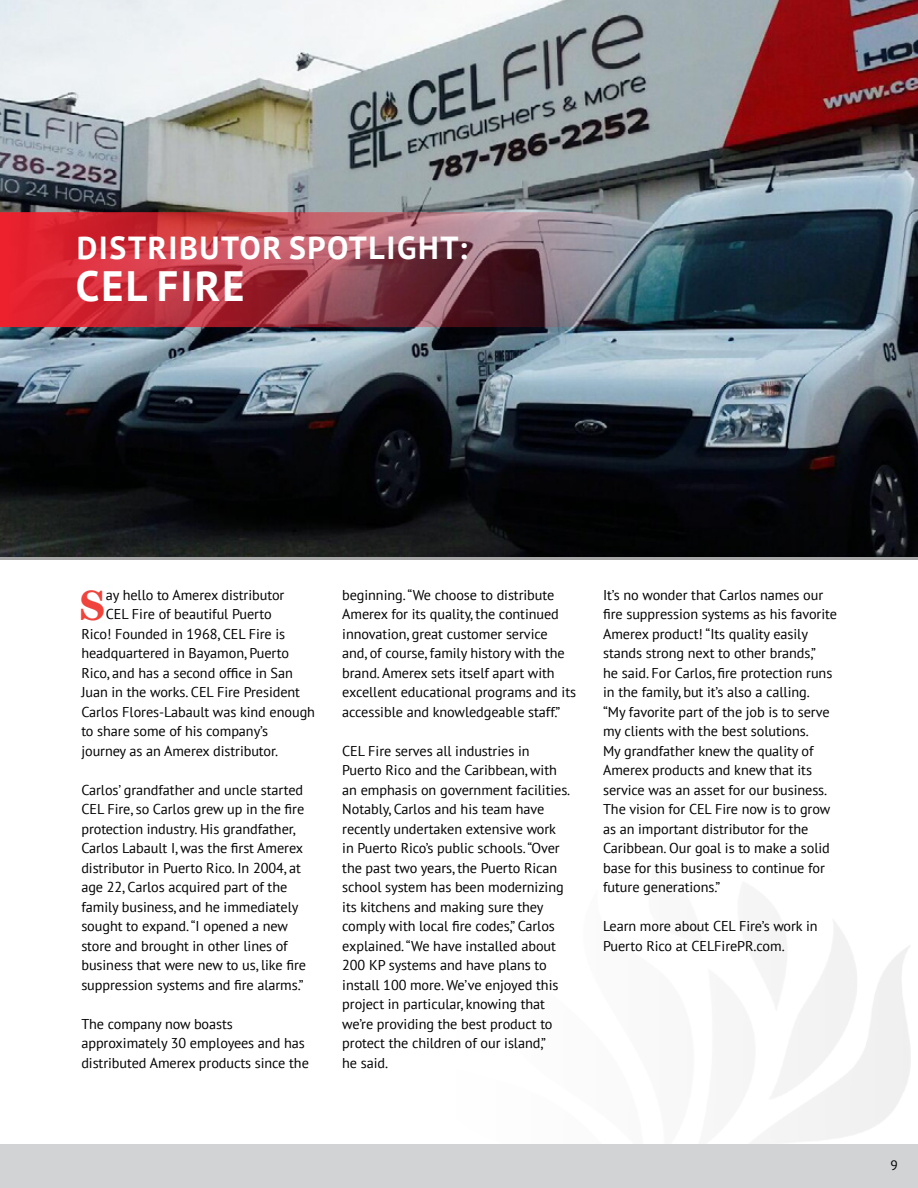
<style>
.page{position:relative;width:918px;height:1188px;background:#fff}
.page>*{position:absolute;margin:0;border:0;box-sizing:border-box;transform-origin:0 0}
.t1{font:700 42.6px "Century Std";color:#ef433b}
.t2{font:700 42.3px "PT Sans";letter-spacing:.05em;color:#fff}
.t3{font:700 31.8px "PT Sans";letter-spacing:.05em;color:#fff}
.t4{font:14.25px/19.5px "PT Sans";letter-spacing:-.005em;color:#000}
.t5{font:13.5px "PT Sans";color:#000}
</style>
<div class="page">
<img style="left:0;top:0;width:918px;height:556px">
<div style="left:0;top:1145px;width:918px;height:43px;background:#d1d3d4"></div>
<img style="left:0;top:212px;width:687px;height:115px">
<div style="left:0;top:213px;width:8px;height:114px;background:#ed202e"></div>
<h3 class="t3" style="left:77px;top:227px;width:392px">DISTRIBUTOR SPOTLIGHT:</h3>
<h2 class="t2" style="left:76px;top:258px;width:170px">CEL FIRE</h2>
<h1 class="t1" style="left:79px;top:580px;width:28px">S</h1>
<p class="t4" style="left:106px;top:585px;width:180px">ay hello to Amerex distributor</p>
<p class="t4" style="left:106px;top:604px;width:167px">CEL Fire of beautiful Puerto</p>
<p class="t4" style="left:81px;top:624px;width:205px">Rico! Founded in 1968, CEL Fire is</p>
<p class="t4" style="left:81px;top:643px;width:209px">headquartered in Bayamon, Puerto</p>
<p class="t4" style="left:81px;top:663px;width:213px">Rico, and has a second office in San</p>
<p class="t4" style="left:81px;top:682px;width:220px">Juan in the works. CEL Fire President</p>
<p class="t4" style="left:81px;top:702px;width:235px">Carlos Flores-Labault was kind enough</p>
<p class="t4" style="left:81px;top:721px;width:188px">to share some of his company’s</p>
<p class="t4" style="left:81px;top:741px;width:198px">journey as an Amerex distributor.</p>
<p class="t4" style="left:81px;top:780px;width:226px">Carlos’ grandfather and uncle started CEL Fire, so Carlos grew up in the fire protection industry. His grandfather, Carlos Labault I, was the first Amerex distributor in Puerto Rico. In 2004, at age 22, Carlos acquired part of the family business, and he immediately sought to expand. “I opened a new store and brought in other lines of business that were new to us, like fire suppression systems and fire alarms.”</p>
<p class="t4" style="left:81px;top:1014px;width:229px">The company now boasts approximately 30 employees and has distributed Amerex products since the</p>
<p class="t4" style="left:342px;top:585px;width:235px">beginning. “We choose to distribute Amerex for its quality, the continued innovation, great customer service and, of course, family history with the brand. Amerex sets itself apart with excellent educational programs and its accessible and knowledgeable staff.”</p>
<p class="t4" style="left:342px;top:741px;width:230px">CEL Fire serves all industries in Puerto Rico and the Caribbean, with an emphasis on government facilities.<br>Notably, Carlos and his team have recently undertaken extensive work in Puerto Rico’s public schools. “Over the past two years, the Puerto Rican school system has been modernizing its kitchens and making sure they comply with local fire codes,” Carlos explained. “We have installed about 200 KP systems and have plans to install 100 more. We’ve enjoyed this project in particular, knowing that we’re providing the best product to protect the children of our island,”<br>he said.</p>
<p class="t4" style="left:603px;top:585px;width:235px">It’s no wonder that Carlos names our fire suppression systems as his favorite Amerex product! “Its quality easily stands strong next to other brands,”<br>he said. For Carlos, fire protection runs in the family, but it’s also a calling.<br>“My favorite part of the job is to serve my clients with the best solutions.<br>My grandfather knew the quality of Amerex products and knew that its service was an asset for our business.<br>The vision for CEL Fire now is to grow as an important distributor for the Caribbean. Our goal is to make a solid base for this business to continue for future generations.”</p>
<p class="t4" style="left:603px;top:916px;width:216px">Learn more about CEL Fire’s work in<br>Puerto Rico at CELFirePR.com.</p>
<p class="t5" style="left:890px;top:1157px;width:9px">9</p>
</div>
